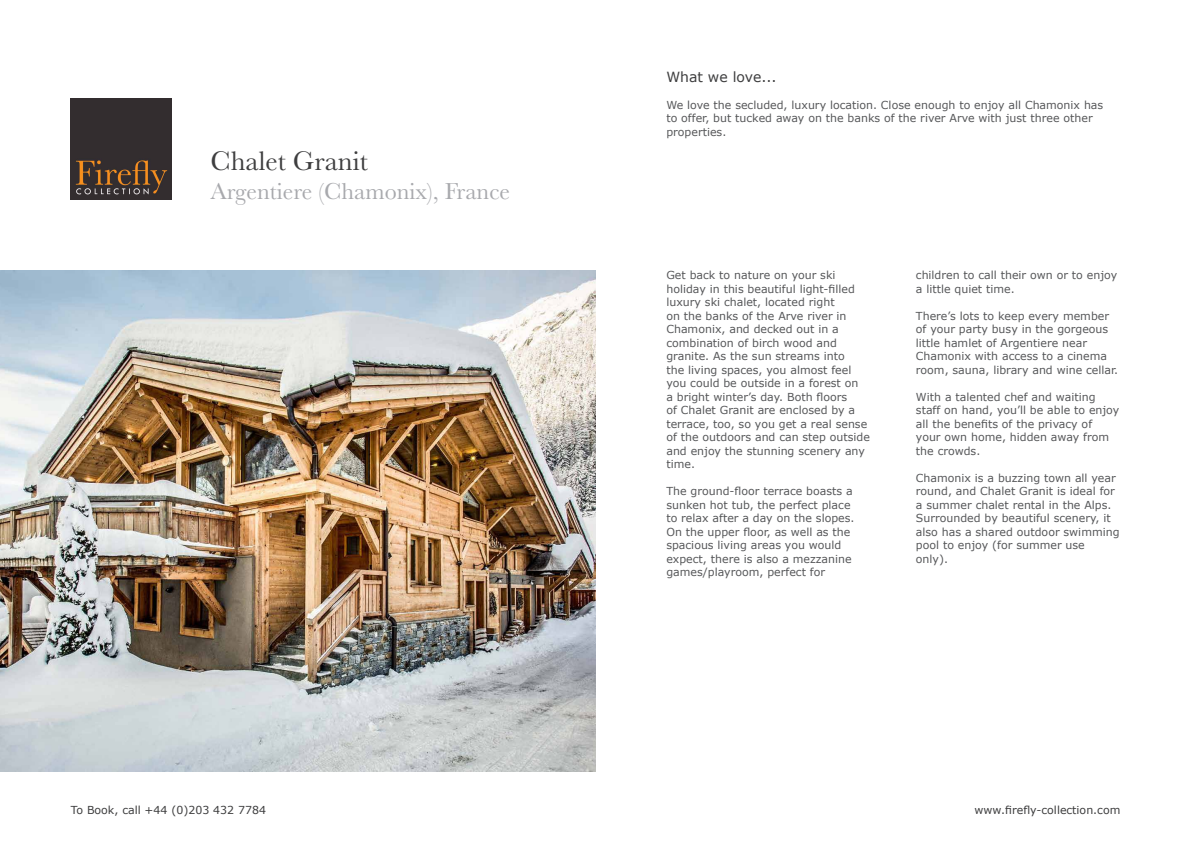
<style>
.page{position:relative;width:1191px;height:842px;background:#fff}
.page>*{position:absolute;margin:0;border:0;box-sizing:border-box;transform-origin:0 0}
.t1{font:28px "Baskerville";color:#3e3e3f}
.t2{font:24px "Baskerville";color:#a8a9ad}
.t3{font:14px "Verdana";color:#3e3e3f}
.t4{font:11px/13.5px "Verdana";color:#57585a}
.t5{font:11px "Verdana";color:#3e3e3f}
</style>
<div class="page">
<img style="left:71px;top:99px;width:101px;height:101px">
<img style="left:0;top:271px;width:595px;height:500px">
<p class="t1" style="left:210px;top:143px;width:159px">Chalet Granit</p>
<p class="t2" style="left:210px;top:176px;width:301px">Argentiere (Chamonix), France</p>
<p class="t5" style="left:71px;top:802px;width:197px">To Book, call +44 (0)203 432 7784</p>
<p class="t3" style="left:666px;top:68px;width:112px">What we love...</p>
<p class="t4" style="left:666px;top:98px;width:438px">We love the secluded, luxury location. Close enough to enjoy all Chamonix has to offer, but tucked away on the banks of the river Arve with just three other properties.</p>
<p class="t4" style="left:666px;top:269px;width:205px">Get back to nature on your ski holiday in this beautiful light-filled luxury ski chalet, located right<br>on the banks of the Arve river in<br>Chamonix, and decked out in a combination of birch wood and granite. As the sun streams into<br>the living spaces, you almost feel you could be outside in a forest on<br>a bright winter’s day. Both floors<br>of Chalet Granit are enclosed by a terrace, too, so you get a real sense of the outdoors and can step outside and enjoy the stunning scenery any time.</p>
<p class="t4" style="left:666px;top:485px;width:190px">The ground-floor terrace boasts a sunken hot tub, the perfect place to relax after a day on the slopes.<br>On the upper floor, as well as the spacious living areas you would expect, there is also a mezzanine games/playroom, perfect for</p>
<p class="t4" style="left:916px;top:269px;width:203px">children to call their own or to enjoy a little quiet time.</p>
<p class="t4" style="left:916px;top:309px;width:204px">There’s lots to keep every member of your party busy in the gorgeous little hamlet of Argentiere near Chamonix with access to a cinema room, sauna, library and wine cellar.</p>
<p class="t4" style="left:916px;top:390px;width:205px">With a talented chef and waiting staff on hand, you’ll be able to enjoy all the benefits of the privacy of your own home, hidden away from the crowds.</p>
<p class="t4" style="left:916px;top:471px;width:205px">Chamonix is a buzzing town all year round, and Chalet Granit is ideal for a summer chalet rental in the Alps.<br>Surrounded by beautiful scenery, it also has a shared outdoor swimming pool to enjoy (for summer use only).</p>
<p class="t5" style="left:974px;top:802px;width:147px">www.firefly-collection.com</p>
</div>
